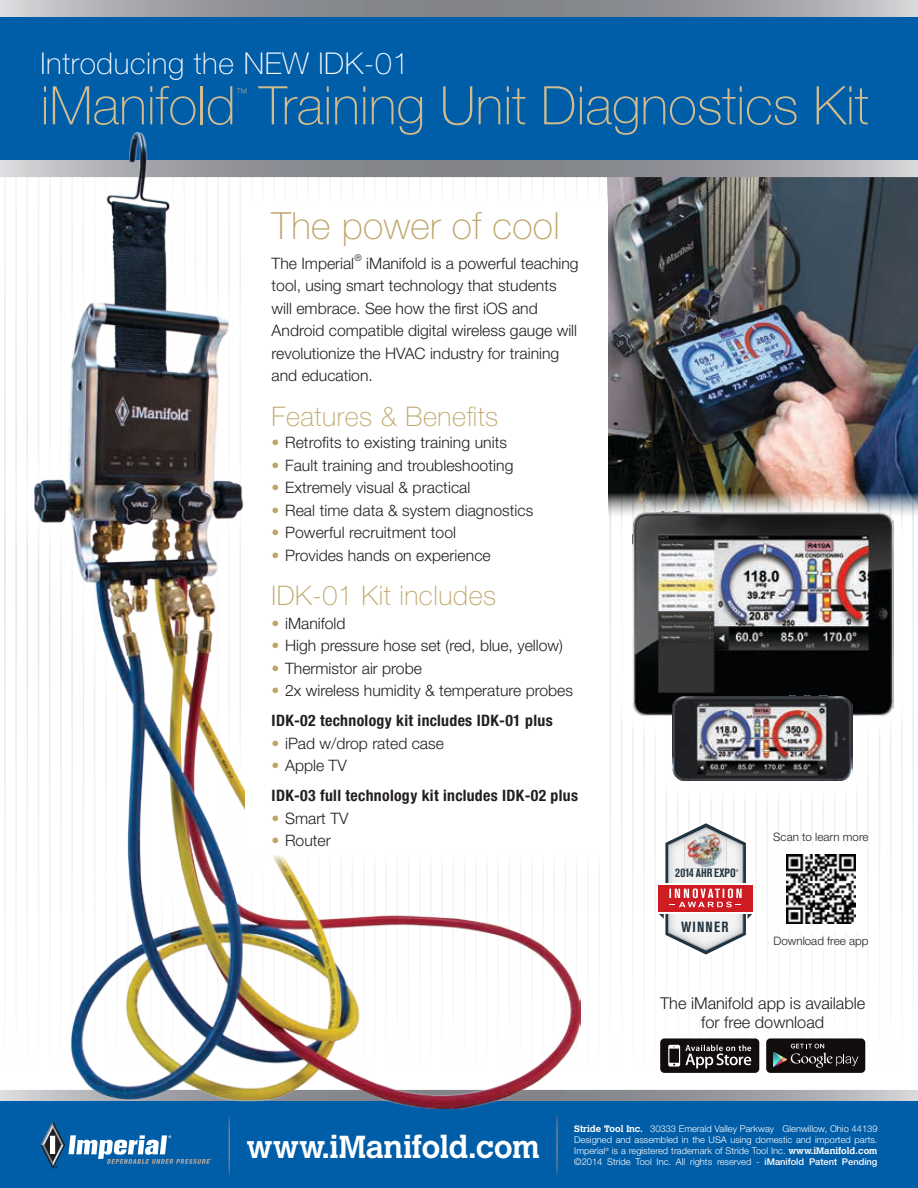
<style>
.page{position:relative;width:918px;height:1188px;background:#fff}
.page>*{position:absolute;margin:0;border:0;box-sizing:border-box;transform-origin:0 0}
.t1{font:100 53.25px "Helvetica Neue LT Std";color:#d0bc8e}
.t2{font:100 37.5px "Helvetica Neue LT Std";letter-spacing:.01em;color:#bea568}
.t3{font:700 31.5px "Calvert";letter-spacing:-.02em;color:#fff}
.t4{font:100 30.15px "Helvetica Neue LT Std";letter-spacing:.02em;color:#fff}
.t5{font:100 27px "Helvetica Neue LT Std";letter-spacing:.02em;color:#bea568}
.t6{font:300 16.35px/18.9px "Helvetica Neue LT Std";color:#231f20;text-align:center}
.t7{font:300 15.75px/22.5px "Helvetica Neue LT Std";color:#231f20}
.t8{font:700 condensed 15.75px/30px "Helvetica Neue LT Std";letter-spacing:.02em;color:#231f20}
.t9{font:700 condensed 14.7px "Akzidenz Grotesk BE";letter-spacing:.08em;color:#223440}
.t10{font:700 condensed 11.85px "Akzidenz Grotesk BE";color:#223440}
.t11{font:100 11.85px "Helvetica Neue LT Std";color:#d0bc8e}
.t12{font:300 11.7px "Helvetica Neue LT Std";color:#231f20}
.t13{font:300 9.3px/10.9px "Helvetica Neue LT Std";color:#fff;text-align:justify}
.t14{font:300 9.15px "Helvetica Neue LT Std";color:#231f20}
.t15{font:700 condensed 4.05px "Akzidenz Grotesk BE";color:#223440}
.s1{color:#bea568}
.s2{font-weight:300;font-stretch:normal;color:#bea568}
.s3{font-weight:300;font-stretch:normal}
.s4{font-size:12.6px}
.s5{font-family:"Calvert";font-weight:700}
.s6{font-weight:500}
</style>
<div class="page">
<img style="left:608px;top:177px;width:310px;height:329px">
<img style="left:632px;top:544px;width:261px;height:171px">
<img style="left:673px;top:695px;width:180px;height:86px">
<img style="left:632px;top:511px;width:261px;height:33px">
<img style="left:35px;top:177px;width:546px;height:913px">
<svg style="left:0;top:0;width:918px;height:17px;background:#9a9ca1"></svg>
<svg style="left:0;top:160px;width:918px;height:17px;background:#999ba0"></svg>
<div style="left:0;top:17px;width:918px;height:143px;background:#005da7"></div>
<svg style="left:658px;top:822px;width:95px;height:133px"></svg>
<img style="left:786px;top:854px;width:70px;height:70px">
<div style="left:766px;top:1038px;width:99px;height:35px;background:#120c0d;border-radius:4px"></div>
<svg style="left:773px;top:1044px;width:85px;height:24px"></svg>
<div style="left:660px;top:1038px;width:99px;height:35px;background:#130c0e;border-radius:4px"></div>
<svg style="left:668px;top:1045px;width:83px;height:23px"></svg>
<svg style="left:0;top:1090px;width:918px;height:11px;background:#988e8f"></svg>
<div style="left:0;top:1101px;width:918px;height:87px;background:#005da7"></div>
<svg style="left:40px;top:1121px;width:172px;height:48px"></svg>
<hr style="left:229px;top:1113px;width:1px;height:64px;background:#fff">
<hr style="left:556px;top:1113px;width:2px;height:64px;background:#fff">
<div style="left:245px;top:177px;width:363px;height:704px;background:#fff"></div>
<h3 class="t4" style="left:40px;top:46px;width:370px">Introducing the NEW IDK-01</h3>
<h1 class="t1" style="left:40px;top:75px;width:830px">iManifold Training Unit Diagnostics Kit</h1>
<p class="t11" style="left:236px;top:86px;width:13px">™</p>
<h2 class="t2" style="left:272px;top:204px;width:290px">The power of cool</h2>
<p class="t7" style="left:272px;top:252px;width:84px">The Imperial</p>
<p class="t14" style="left:355px;top:252px;width:9px">®</p>
<p class="t7" style="left:272px;top:252px;width:309px;text-indent:95px">iManifold is a powerful teaching tool, using smart technology that students will embrace. See how the first iOS and Android compatible digital wireless gauge will revolutionize the HVAC industry for training and education.</p>
<h3 class="t5" style="left:272px;top:401px;width:228px">Features &amp; Benefits</h3>
<p class="t7" style="left:272px;top:431px;width:237px"><span class="s1">•</span> Retrofits to existing training units</p>
<p class="t7" style="left:272px;top:453px;width:243px"><span class="s1">•</span> Fault training and troubleshooting</p>
<p class="t7" style="left:272px;top:476px;width:200px"><span class="s1">•</span> Extremely visual &amp; practical</p>
<p class="t7" style="left:272px;top:498px;width:263px"><span class="s1">•</span> Real time data &amp; system diagnostics</p>
<p class="t7" style="left:272px;top:521px;width:186px"><span class="s1">•</span> Powerful recruitment tool</p>
<p class="t7" style="left:272px;top:543px;width:221px"><span class="s1">•</span> Provides hands on experience</p>
<h3 class="t5" style="left:272px;top:580px;width:226px">IDK-01 Kit includes</h3>
<p class="t7" style="left:272px;top:611px;width:75px"><span class="s1">•</span> iManifold</p>
<p class="t7" style="left:272px;top:634px;width:293px"><span class="s1">•</span> High pressure hose set (red, blue, yellow)</p>
<p class="t7" style="left:272px;top:656px;width:152px"><span class="s1">•</span> Thermistor air probe</p>
<p class="t8" style="left:272px;top:675px;width:303px"><span class="s2">•</span> <span class="s3">2x wireless humidity &amp; temperature probes<br></span>IDK-02 technology kit includes IDK-01 plus</p>
<p class="t7" style="left:272px;top:731px;width:174px"><span class="s1">•</span> iPad w/drop rated case</p>
<p class="t8" style="left:272px;top:750px;width:308px"><span class="s2">•</span> <span class="s3">Apple TV<br></span>IDK-03 full technology kit includes IDK-02 plus</p>
<p class="t7" style="left:272px;top:806px;width:78px"><span class="s1">•</span> Smart TV</p>
<p class="t7" style="left:272px;top:829px;width:61px"><span class="s1">•</span> Router</p>
<p class="t10" style="left:675px;top:867px;width:62px"><span class="s4">2014</span> AHR EXPO</p>
<p class="t15" style="left:735px;top:868px;width:5px">®</p>
<p class="t9" style="left:681px;top:918px;width:49px">WINNER</p>
<p class="t12" style="left:773px;top:830px;width:97px">Scan to learn more</p>
<p class="t12" style="left:773px;top:934px;width:96px">Download free app</p>
<p class="t6" style="left:660px;top:993px;width:207px">The iManifold app is available for free download</p>
<h3 class="t3" style="left:247px;top:1127px;width:295px">www.iManifold.com</h3>
<p class="t13" style="left:574px;top:1123px;width:305px"><span class="s5">Stride Tool Inc.</span> 30333 Emerald Valley Parkway Glenwillow, Ohio 44139<br>Designed and assembled in the USA using domestic and imported parts.<br>Imperial<sup>®</sup> is a registered trademark of Stride Tool Inc. <span class="s5">www.iManifold.com </span>©2014 Stride Tool Inc. All rights reserved - <span class="s6">iManifold Patent Pending</span></p>
</div>
